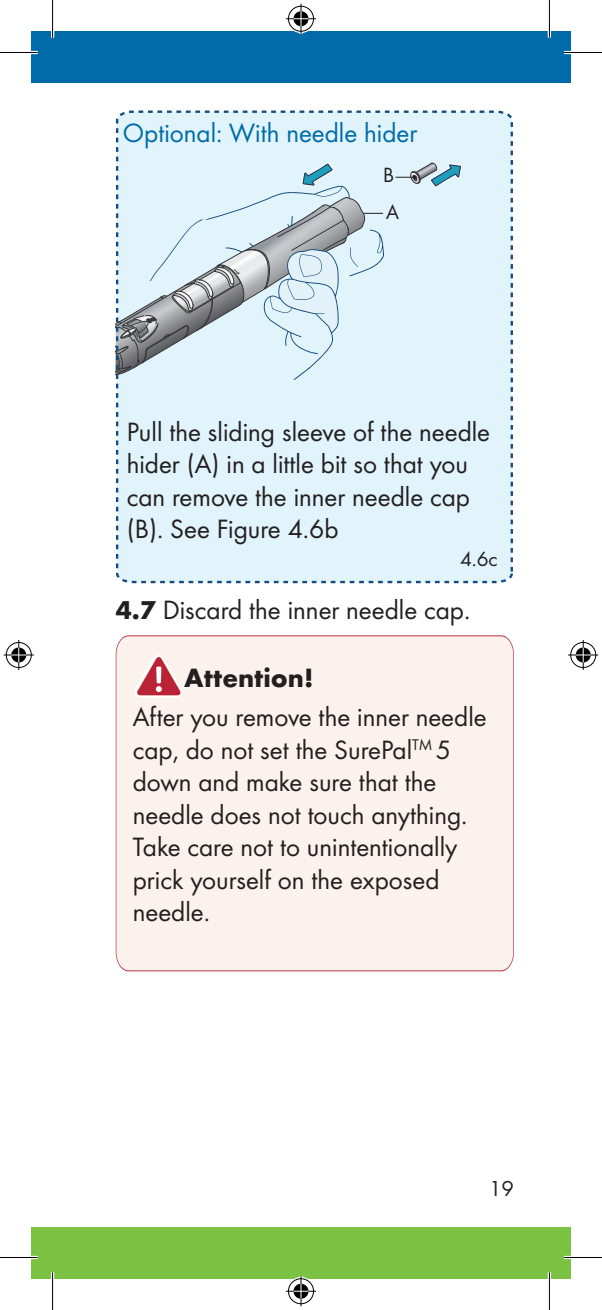
<style>
.page{position:relative;width:602px;height:1310px;background:#fff}
.page>*{position:absolute;margin:0;border:0;box-sizing:border-box;transform-origin:0 0}
.t1{font:27.5px/32.5px "Futura Boo";color:#231f20}
.t2{font:27.5px "Futura Boo";color:#006ba8}
.t3{font:700 27.5px "Futura";color:#231f20}
.t4{font:22.5px "Futura Boo";color:#231f20}
.t5{font:21.5px "Futura Boo";color:#231f20}
.t6{font:21.25px/37.8px "Futura Boo";color:#231f20}
.s1{font-family:"Futura";font-weight:700;font-size:26.75px}
</style>
<div class="page">
<div style="left:31px;top:1227px;width:539px;height:51px;background:#7bc142"></div>
<div style="left:31px;top:31px;width:539px;height:52px;background:#006ba8"></div>
<svg style="left:116px;top:110px;width:396px;height:473px;background:#d8eaf3"></svg>
<svg style="left:395px;top:140px;width:68px;height:52px;background:#c9e0e9"></svg>
<div style="left:116px;top:635px;width:397px;height:336px;background:#fbf2ee"></div>
<svg style="left:134px;top:655px;width:48px;height:42px"></svg>
<hr style="left:0;top:51px;width:38px;height:3px;background:#fff">
<hr style="left:564px;top:51px;width:37px;height:3px;background:#fff">
<hr style="left:0;top:1256px;width:38px;height:3px;background:#fff">
<hr style="left:564px;top:1256px;width:37px;height:3px;background:#fff">
<hr style="left:51px;top:0;width:3px;height:38px;background:#fff">
<hr style="left:51px;top:1272px;width:3px;height:38px;background:#fff">
<hr style="left:547px;top:0;width:3px;height:38px;background:#fff">
<hr style="left:547px;top:1272px;width:3px;height:38px;background:#fff">
<hr style="left:0;top:52px;width:38px;height:1px;background:#000">
<hr style="left:564px;top:52px;width:37px;height:1px;background:#000">
<hr style="left:0;top:1257px;width:38px;height:1px;background:#000">
<hr style="left:564px;top:1257px;width:37px;height:1px;background:#000">
<hr style="left:52px;top:0;width:1px;height:38px;background:#000">
<hr style="left:52px;top:1272px;width:1px;height:38px;background:#000">
<hr style="left:548px;top:0;width:1px;height:38px;background:#000">
<hr style="left:548px;top:1272px;width:1px;height:38px;background:#000">
<div style="left:286px;top:5px;width:29px;height:28px;border:3px solid #fff;border-radius:50%"></div>
<hr style="left:299px;top:4px;width:3px;height:30px;background:#fff">
<div style="left:291px;top:10px;width:19px;height:18px;border:3px solid #fff;border-radius:50%"></div>
<div style="left:288px;top:6px;width:25px;height:26px;border:1px solid #000;border-radius:50%"></div>
<hr style="left:286px;top:18px;width:30px;height:1px;background:#000">
<hr style="left:300px;top:4px;width:1px;height:30px;background:#000">
<svg style="left:286px;top:11px;width:29px;height:23px"></svg>
<div style="left:286px;top:1277px;width:29px;height:28px;border:3px solid #fff;border-radius:50%"></div>
<hr style="left:299px;top:1276px;width:3px;height:30px;background:#fff">
<div style="left:291px;top:1282px;width:19px;height:18px;border:3px solid #fff;border-radius:50%"></div>
<div style="left:288px;top:1278px;width:25px;height:26px;border:1px solid #000;border-radius:50%"></div>
<hr style="left:286px;top:1291px;width:30px;height:1px;background:#000">
<hr style="left:300px;top:1276px;width:1px;height:30px;background:#000">
<svg style="left:286px;top:1276px;width:29px;height:22px"></svg>
<div style="left:5px;top:641px;width:28px;height:28px;border:3px solid #fff;border-radius:50%"></div>
<hr style="left:4px;top:653px;width:30px;height:3px;background:#fff">
<div style="left:10px;top:646px;width:18px;height:18px;border:3px solid #fff;border-radius:50%"></div>
<div style="left:6px;top:642px;width:26px;height:26px;border:1px solid #000;border-radius:50%"></div>
<hr style="left:4px;top:654px;width:30px;height:1px;background:#000">
<hr style="left:18px;top:640px;width:1px;height:30px;background:#000">
<svg style="left:11px;top:641px;width:23px;height:28px"></svg>
<div style="left:568px;top:641px;width:28px;height:28px;border:3px solid #fff;border-radius:50%"></div>
<hr style="left:567px;top:653px;width:30px;height:3px;background:#fff">
<div style="left:573px;top:646px;width:18px;height:18px;border:3px solid #fff;border-radius:50%"></div>
<div style="left:570px;top:642px;width:25px;height:26px;border:1px solid #000;border-radius:50%"></div>
<hr style="left:567px;top:654px;width:30px;height:1px;background:#000">
<hr style="left:582px;top:640px;width:1px;height:30px;background:#000">
<svg style="left:567px;top:641px;width:23px;height:28px"></svg>
<p class="t2" style="left:123px;top:117px;width:296px">Optional: With needle hider</p>
<p class="t6" style="left:382px;top:156px;width:17px">B<br>A</p>
<p class="t1" style="left:127px;top:415px;width:364px">Pull the sliding sleeve of the needle hider (A) in a little bit so that you can remove the inner needle cap (B). See Figure 4.6b</p>
<p class="t5" style="left:459px;top:546px;width:39px">4.6c</p>
<p class="t1" style="left:116px;top:594px;width:356px"><span class="s1">4.7</span> Discard the inner needle cap.</p>
<p class="t3" style="left:184px;top:660px;width:130px">Attention!</p>
<p class="t1" style="left:133px;top:701px;width:355px">After you remove the inner needle cap, do not set the SurePal<sup>TM</sup> 5 down and make sure that the needle does not touch anything.<br>Take care not to unintentionally prick yourself on the exposed needle.</p>
<p class="t4" style="left:488px;top:1175px;width:26px">19</p>
</div>
